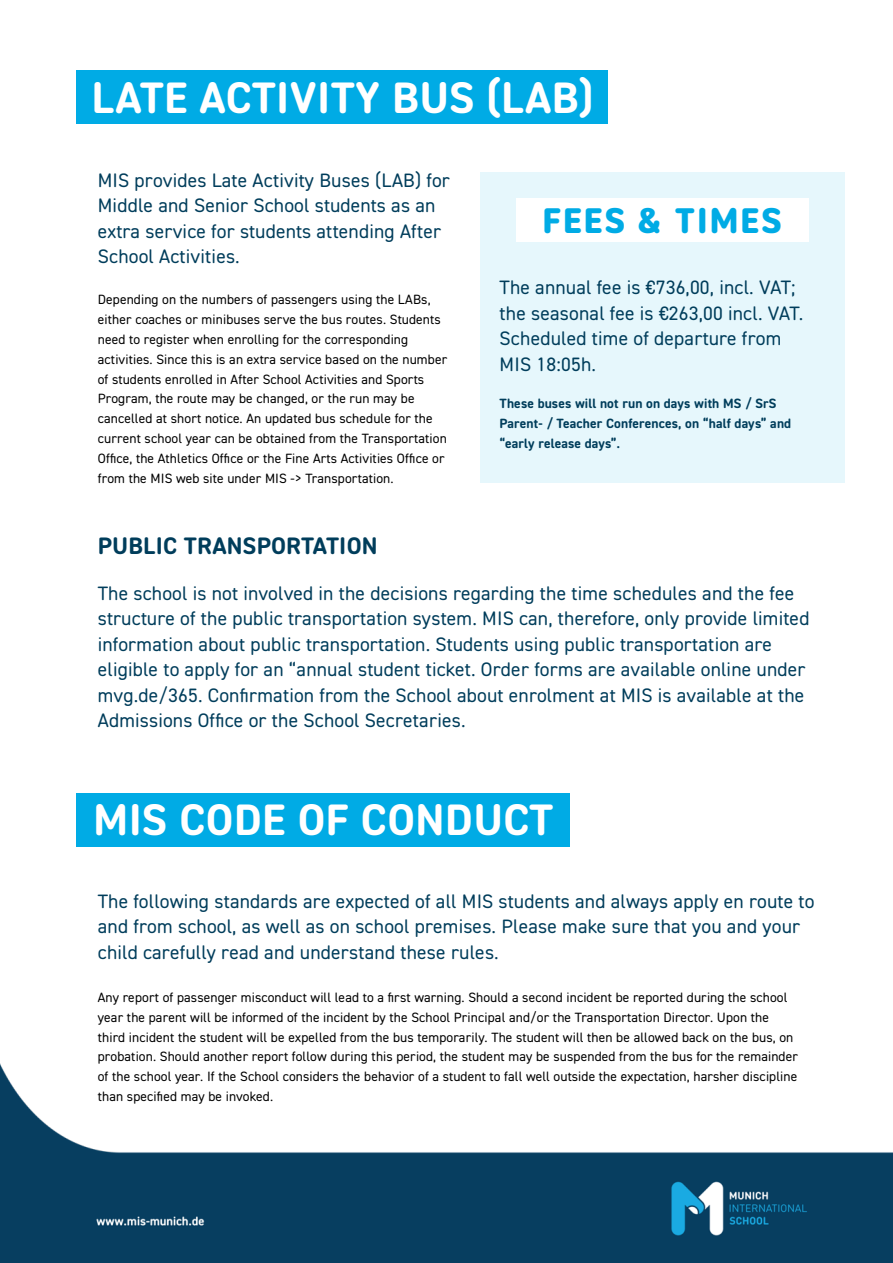
<style>
.page{position:relative;width:893px;height:1263px;background:#fff}
.page>*{position:absolute;margin:0;border:0;box-sizing:border-box;transform-origin:0 0}
.t1{font:44.4px "DIN2014 Rounded VF";letter-spacing:.01em;color:#fff}
.t2{font:36px "DIN2014 Rounded VF";letter-spacing:.055em;color:#00abe5}
.t3{font:24px "DIN2014 Rounded VF";letter-spacing:.01em;color:#003d5b}
.t4{font:19.5px/25.5px "DIN2014 Rounded VF";letter-spacing:.01em;color:#003d5b}
.t5{font:13.5px/19.8px "DIN2014 Rounded VF";letter-spacing:.01em;color:#000}
.t6{font:13.5px/19.8px "DIN2014 Rounded VF";letter-spacing:.01em;color:#003d5b}
</style>
<div class="page">
<div style="left:480px;top:172px;width:365px;height:311px;background:#e6f7fc"></div>
<img style="left:0;top:1063px;width:893px;height:200px">
<div style="left:77px;top:71px;width:531px;height:53px;background:#00abe5"></div>
<div style="left:77px;top:793px;width:493px;height:54px;background:#00abe5"></div>
<div style="left:516px;top:199px;width:292px;height:43px;background:#fff"></div>
<h1 class="t1" style="left:92px;top:69px;width:503px">LATE ACTIVITY BUS (LAB)</h1>
<h3 class="t4" style="left:98px;top:167px;width:354px">MIS provides Late Activity Buses (LAB) for Middle and Senior School students as an extra service for students attending After School Activities.</h3>
<p class="t5" style="left:98px;top:290px;width:351px">Depending on the numbers of passengers using the LABs, either coaches or minibuses serve the bus routes. Students need to register when enrolling for the corresponding activities. Since this is an extra service based on the number of students enrolled in After School Activities and Sports Program, the route may be changed, or the run may be cancelled at short notice. An updated bus schedule for the current school year can be obtained from the Transportation Office, the Athletics Office or the Fine Arts Activities Office or from the MIS web site under MIS -&gt; Transportation.</p>
<h3 class="t3" style="left:98px;top:531px;width:281px">PUBLIC TRANSPORTATION</h3>
<h2 class="t2" style="left:543px;top:198px;width:241px">FEES &amp; TIMES</h2>
<h3 class="t4" style="left:500px;top:274px;width:305px">The annual fee is €736,00, incl. VAT; the seasonal fee is €263,00 incl. VAT.<br>Scheduled time of departure from<br>MIS 18:05h.</h3>
<p class="t6" style="left:500px;top:393px;width:293px">These buses will not run on days with MS / SrS<br>Parent- / Teacher Conferences, on “half days” and “early release days”.</p>
<p class="t4" style="left:98px;top:580px;width:713px">The school is not involved in the decisions regarding the time schedules and the fee structure of the public transportation system. MIS can, therefore, only provide limited information about public transportation. Students using public transportation are eligible to apply for an “annual student ticket. Order forms are available online under mvg.de/365. Confirmation from the School about enrolment at MIS is available at the Admissions Office or the School Secretaries.</p>
<h1 class="t1" style="left:93px;top:792px;width:461px">MIS CODE OF CONDUCT</h1>
<h3 class="t4" style="left:98px;top:888px;width:718px">The following standards are expected of all MIS students and always apply en route to and from school, as well as on school premises. Please make sure that you and your child carefully read and understand these rules.</h3>
<p class="t5" style="left:98px;top:987px;width:702px">Any report of passenger misconduct will lead to a first warning. Should a second incident be reported during the school year the parent will be informed of the incident by the School Principal and/or the Transportation Director. Upon the third incident the student will be expelled from the bus temporarily. The student will then be allowed back on the bus, on probation. Should another report follow during this period, the student may be suspended from the bus for the remainder of the school year. If the School considers the behavior of a student to fall well outside the expectation, harsher discipline than specified may be invoked.</p>
</div>
